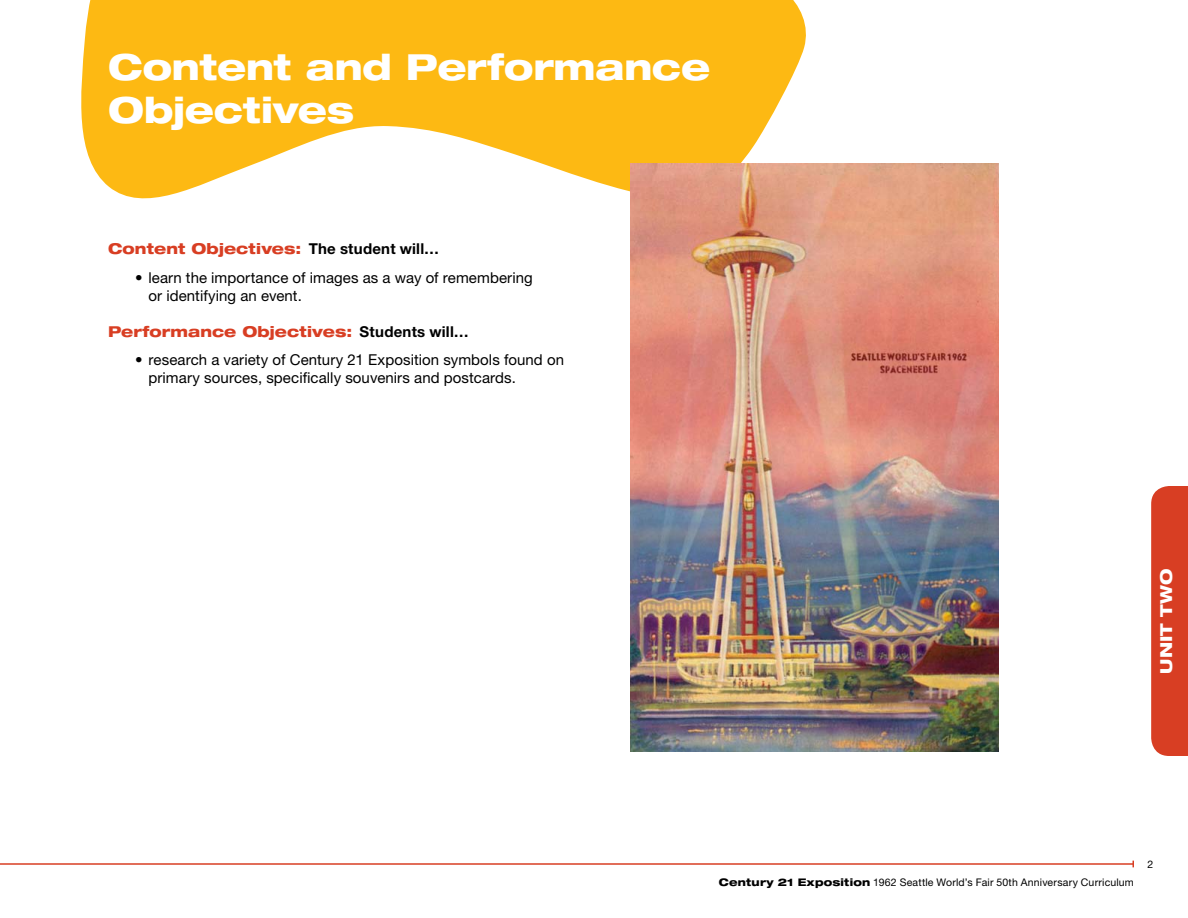
<style>
.page{position:relative;width:1188px;height:918px;background:#fff}
.page>*{position:absolute;margin:0;border:0;box-sizing:border-box;transform-origin:0 0}
.t1{font:800 expanded 36px/43.2px "Helvetica Neue LT Std";letter-spacing:-.005em;color:#fff}
.t2{font:800 expanded 16.5px "Helvetica Neue LT Std";color:#fff}
.t3{font:15px/18px "Helvetica Neue LT Std";letter-spacing:.005em;color:#000}
.t4{font:800 expanded 15px "Helvetica Neue LT Std";letter-spacing:.005em;color:#d83e23}
.t5{font:10.5px "Helvetica Neue LT Std";letter-spacing:.015em;color:#000}
.s1{font-weight:700;font-stretch:normal;color:#000}
.s2{font-weight:800;font-stretch:expanded}
</style>
<div class="page">
<div style="left:1151px;top:486px;width:37px;height:270px;background:#d83e23"></div>
<hr style="left:0;top:863px;width:1133px;height:2px;background:#d83e23">
<svg style="left:1132px;top:861px;width:2px;height:6px"></svg>
<svg style="left:81px;top:0;width:725px;height:199px;fill:#fdb913"></svg>
<img style="left:630px;top:163px;width:369px;height:589px">
<h1 class="t1" style="left:108px;top:44px;width:604px">Content and Performance<br>Objectives</h1>
<p class="t4" style="left:108px;top:239px;width:333px">Content Objectives: <span class="s1">The student will…</span></p>
<p class="t3" style="left:148px;top:268px;width:386px;text-indent:-14px">• learn the importance of images as a way of remembering or identifying an event.</p>
<p class="t4" style="left:108px;top:322px;width:362px">Performance Objectives: <span class="s1">Students will…</span></p>
<p class="t3" style="left:148px;top:351px;width:417px;text-indent:-14px">• research a variety of Century 21 Exposition symbols found on primary sources, specifically souvenirs and postcards.</p>
<p class="t2" style="left:1156px;top:674px;width:107px;rotate:-90deg">unit two</p>
<p class="t5" style="left:719px;top:876px;width:417px"><span class="s2">Century 21 Exposition</span> 1962 Seattle World’s Fair 50th Anniversary Curriculum</p>
<p class="t5" style="left:1148px;top:858px;width:7px">2</p>
</div>
